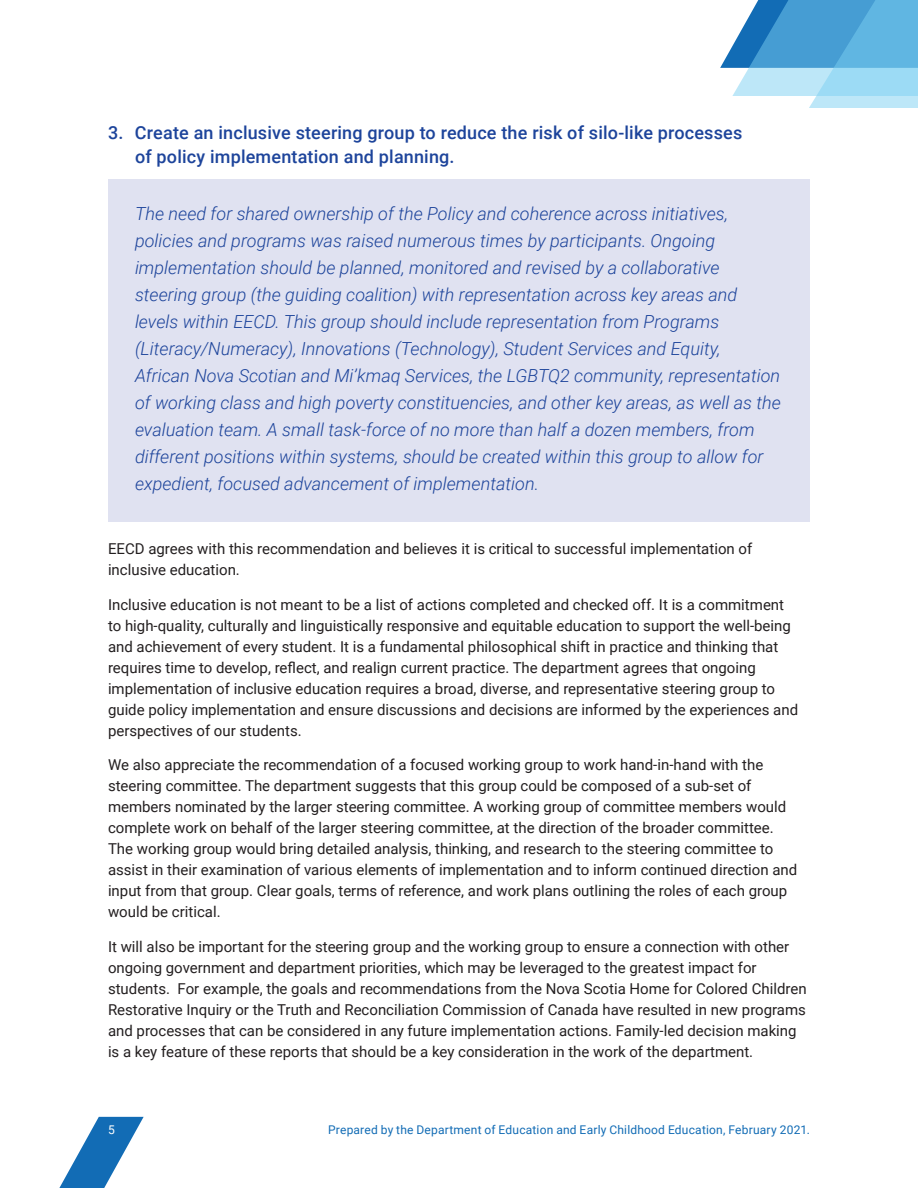
<style>
.page{position:relative;width:918px;height:1188px;background:#fff}
.page>*{position:absolute;margin:0;border:0;box-sizing:border-box;transform-origin:0 0}
._04_Sidebar{font:italic 300 18px/27px "Roboto";color:#1d449b}
._01_Header_3{font:500 18px/24px "Roboto";letter-spacing:.01em;color:#1d449b}
._02_Body{font:15px/21px "Roboto";color:#231f20}
.t1{font:12px "Roboto";letter-spacing:.015em;color:#126cb5}
.t2{font:12px "Roboto";color:#fff}
</style>
<div class="page">
<svg style="left:59px;top:1117px;width:85px;height:71px"></svg>
<svg style="left:720px;top:0;width:198px;height:108px;background:#7fbfe3"></svg>
<div style="left:108px;top:180px;width:702px;height:342px;background:#e0e2f1"></div>
<p class="_01_Header_3" style="left:135px;top:120px;width:609px;text-indent:-27px">3. Create an inclusive steering group to reduce the risk of silo-like processes of policy implementation and planning.</p>
<p class="_04_Sidebar" style="left:135px;top:200px;width:648px">The need for shared ownership of the Policy and coherence across initiatives, policies and programs was raised numerous times by participants. Ongoing implementation should be planned, monitored and revised by a collaborative steering group (the guiding coalition) with representation across key areas and levels within EECD. This group should include representation from Programs (Literacy/Numeracy), Innovations (Technology), Student Services and Equity,<br>African Nova Scotian and Mi’kmaq Services, the LGBTQ2 community, representation of working class and high poverty constituencies, and other key areas, as well as the evaluation team. A small task-force of no more than half a dozen members, from different positions within systems, should be created within this group to allow for expedient, focused advancement of implementation.</p>
<p class="_02_Body" style="left:108px;top:538px;width:646px">EECD agrees with this recommendation and believes it is critical to successful implementation of inclusive education.</p>
<p class="_02_Body" style="left:108px;top:593px;width:692px">Inclusive education is not meant to be a list of actions completed and checked off. It is a commitment to high-quality, culturally and linguistically responsive and equitable education to support the well-being and achievement of every student. It is a fundamental philosophical shift in practice and thinking that requires time to develop, reflect, and realign current practice. The department agrees that ongoing implementation of inclusive education requires a broad, diverse, and representative steering group to guide policy implementation and ensure discussions and decisions are informed by the experiences and perspectives of our students.</p>
<p class="_02_Body" style="left:108px;top:754px;width:691px">We also appreciate the recommendation of a focused working group to work hand-in-hand with the steering committee. The department suggests that this group could be composed of a sub-set of members nominated by the larger steering committee. A working group of committee members would complete work on behalf of the larger steering committee, at the direction of the broader committee.<br>The working group would bring detailed analysis, thinking, and research to the steering committee to assist in their examination of various elements of implementation and to inform continued direction and input from that group. Clear goals, terms of reference, and work plans outlining the roles of each group would be critical.</p>
<p class="_02_Body" style="left:108px;top:935px;width:700px">It will also be important for the steering group and the working group to ensure a connection with other ongoing government and department priorities, which may be leveraged to the greatest impact for students. For example, the goals and recommendations from the Nova Scotia Home for Colored Children Restorative Inquiry or the Truth and Reconciliation Commission of Canada have resulted in new programs and processes that can be considered in any future implementation actions. Family-led decision making is a key feature of these reports that should be a key consideration in the work of the department.</p>
<p class="t2" style="left:108px;top:1121px;width:8px">5</p>
<p class="t1" style="left:328px;top:1121px;width:483px">Prepared by the Department of Education and Early Childhood Education, February 2021.</p>
</div>
